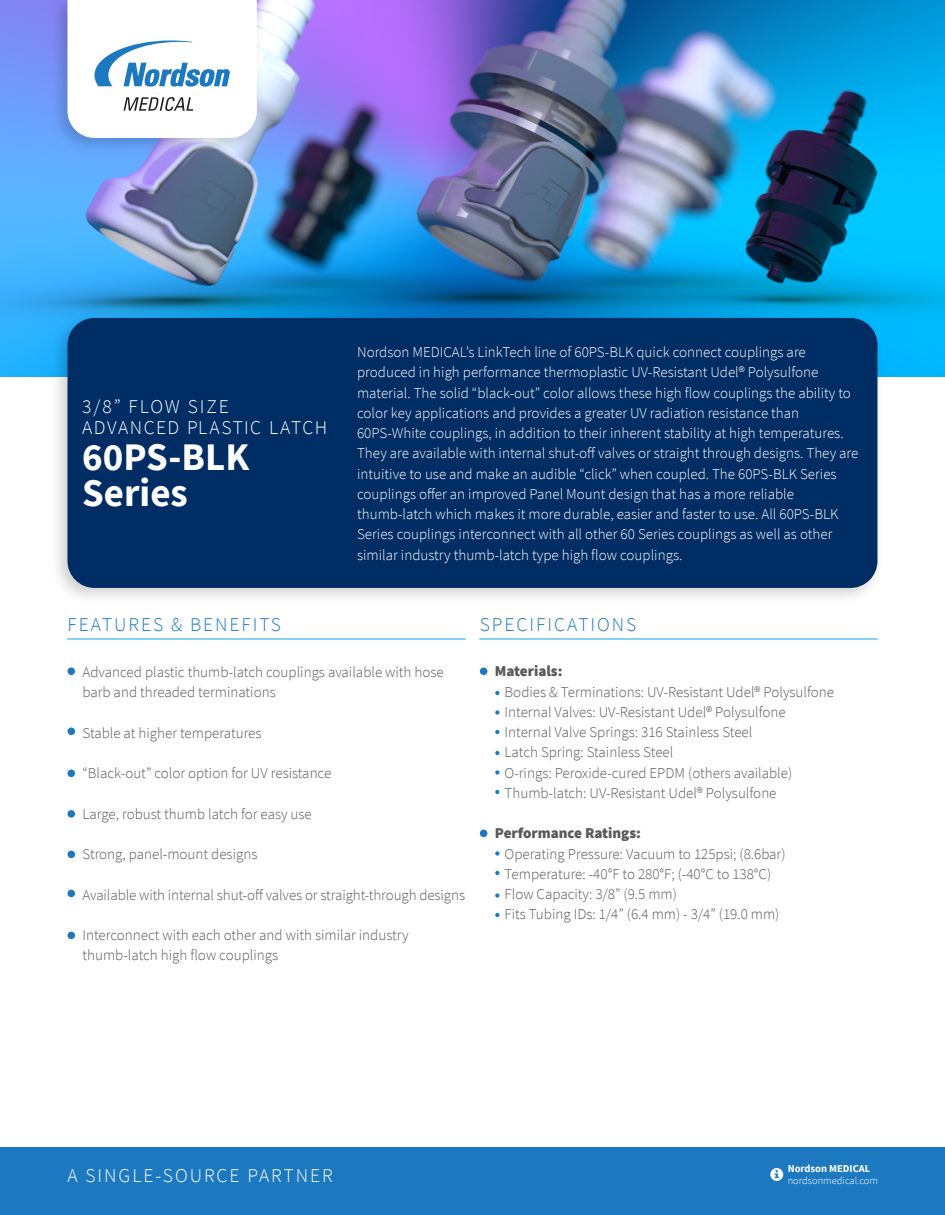
<style>
.page{position:relative;width:945px;height:1215px;background:#fff}
.page>*{position:absolute;margin:0;border:0;box-sizing:border-box;transform-origin:0 0}
.t1{font:700 39px/36px "Source Sans Pro";color:#fff}
.t2{font:300 19.5px/21px "Source Sans Pro";letter-spacing:.07em;color:#fff}
.t3{font:300 19.5px "Source Sans Pro";letter-spacing:.1em;color:#1c79bf}
.t4{font:300 19.5px "Source Sans Pro";letter-spacing:.1em;color:#fff}
.t5{font:300 15px/20.2px "Source Sans Pro";color:#fff}
.t6{font:300 15px/20.2px "Source Sans Pro";color:#58595b}
.t7{font:900 15px "Source Sans Pro";color:#58595b}
.t8{font:300 10.5px "Source Sans Pro";color:#fff}
.t9{font:700 10.5px "Source Sans Pro";color:#fff}
</style>
<div class="page">
<img style="left:0;top:0;width:945px;height:376px">
<div style="left:0;top:1148px;width:945px;height:67px;background:#1c79bf"></div>
<img style="left:46px;top:0;width:222px;height:160px">
<svg style="left:67px;top:0;width:193px;height:1148px"></svg>
<hr style="left:480px;top:638px;width:397px;height:2px;background:#61c3ef">
<hr style="left:68px;top:638px;width:397px;height:2px;background:#61c3ef">
<div style="left:68px;top:932px;width:7px;height:7px;background:#1c79bf;border-radius:50%"></div>
<div style="left:68px;top:851px;width:7px;height:7px;background:#1c79bf;border-radius:50%"></div>
<div style="left:68px;top:810px;width:7px;height:8px;background:#1c79bf;border-radius:50%"></div>
<div style="left:68px;top:770px;width:7px;height:7px;background:#1c79bf;border-radius:50%"></div>
<div style="left:68px;top:728px;width:7px;height:7px;background:#1c79bf;border-radius:50%"></div>
<div style="left:480px;top:830px;width:7px;height:7px;background:#1c79bf;border-radius:50%"></div>
<div style="left:480px;top:667px;width:7px;height:8px;background:#1c79bf;border-radius:50%"></div>
<div style="left:68px;top:667px;width:7px;height:8px;background:#1c79bf;border-radius:50%"></div>
<svg style="left:770px;top:1168px;width:13px;height:13px"></svg>
<img style="left:46px;top:307px;width:842px;height:303px">
<div style="left:68px;top:318px;width:809px;height:270px;background:#002d64;border-radius:27px"></div>
<svg style="left:495px;top:730px;width:4px;height:4px"></svg>
<svg style="left:495px;top:710px;width:4px;height:5px"></svg>
<svg style="left:495px;top:691px;width:4px;height:4px"></svg>
<svg style="left:495px;top:751px;width:4px;height:4px"></svg>
<svg style="left:495px;top:851px;width:4px;height:5px"></svg>
<svg style="left:495px;top:871px;width:4px;height:4px"></svg>
<svg style="left:495px;top:893px;width:4px;height:5px"></svg>
<svg style="left:495px;top:770px;width:4px;height:5px"></svg>
<svg style="left:495px;top:913px;width:4px;height:4px"></svg>
<svg style="left:495px;top:790px;width:4px;height:4px"></svg>
<div style="left:68px;top:890px;width:7px;height:7px;background:#1c79bf;border-radius:50%"></div>
<h2 class="t2" style="left:82px;top:397px;width:246px">3/8” FLOW SIZE<br>ADVANCED PLASTIC LATCH</h2>
<h1 class="t1" style="left:82px;top:439px;width:169px">60PS-BLK<br>Series</h1>
<p class="t5" style="left:357px;top:342px;width:503px">Nordson MEDICAL’s LinkTech line of 60PS-BLK quick connect couplings are produced in high performance thermoplastic UV-Resistant Udel® Polysulfone material. The solid “black-out” color allows these high flow couplings the ability to color key applications and provides a greater UV radiation resistance than 60PS-White couplings, in addition to their inherent stability at high temperatures.<br>They are available with internal shut-off valves or straight through designs. They are intuitive to use and make an audible “click” when coupled. The 60PS-BLK Series couplings offer an improved Panel Mount design that has a more reliable thumb-latch which makes it more durable, easier and faster to use. All 60PS-BLK Series couplings interconnect with all other 60 Series couplings as well as other similar industry thumb-latch type high flow couplings.</p>
<h2 class="t3" style="left:68px;top:613px;width:215px">FEATURES &amp; BENEFITS</h2>
<p class="t6" style="left:83px;top:662px;width:363px">Advanced plastic thumb-latch couplings available with hose barb and threaded terminations</p>
<p class="t6" style="left:83px;top:722px;width:181px">Stable at higher temperatures</p>
<p class="t6" style="left:83px;top:763px;width:250px">“Black-out” color option for UV resistance</p>
<p class="t6" style="left:83px;top:803px;width:231px">Large, robust thumb latch for easy use</p>
<p class="t6" style="left:83px;top:844px;width:177px">Strong, panel-mount designs</p>
<p class="t6" style="left:83px;top:884px;width:384px">Available with internal shut-off valves or straight-through designs</p>
<p class="t6" style="left:83px;top:925px;width:328px">Interconnect with each other and with similar industry thumb-latch high flow couplings</p>
<h2 class="t3" style="left:480px;top:613px;width:158px">SPECIFICATIONS</h2>
<p class="t7" style="left:495px;top:661px;width:69px">Materials:</p>
<p class="t6" style="left:505px;top:682px;width:331px">Bodies &amp; Terminations: UV-Resistant Udel® Polysulfone Internal Valves: UV-Resistant Udel® Polysulfone Internal Valve Springs: 316 Stainless Steel<br>Latch Spring: Stainless Steel<br>O-rings: Peroxide-cured EPDM (others available)<br>Thumb-latch: UV-Resistant Udel® Polysulfone</p>
<p class="t7" style="left:495px;top:823px;width:148px">Performance Ratings:</p>
<p class="t6" style="left:505px;top:844px;width:282px">Operating Pressure: Vacuum to 125psi; (8.6bar)<br>Temperature: -40°F to 280°F; (-40°C to 138°C)<br>Flow Capacity: 3/8” (9.5 mm)<br>Fits Tubing IDs: 1/4” (6.4 mm) - 3/4” (19.0 mm)</p>
<h2 class="t4" style="left:68px;top:1163px;width:267px">A SINGLE-SOURCE PARTNER</h2>
<p class="t9" style="left:788px;top:1162px;width:84px">Nordson MEDICAL</p>
<p class="t8" style="left:788px;top:1174px;width:92px">nordsonmedical.com</p>
</div>
